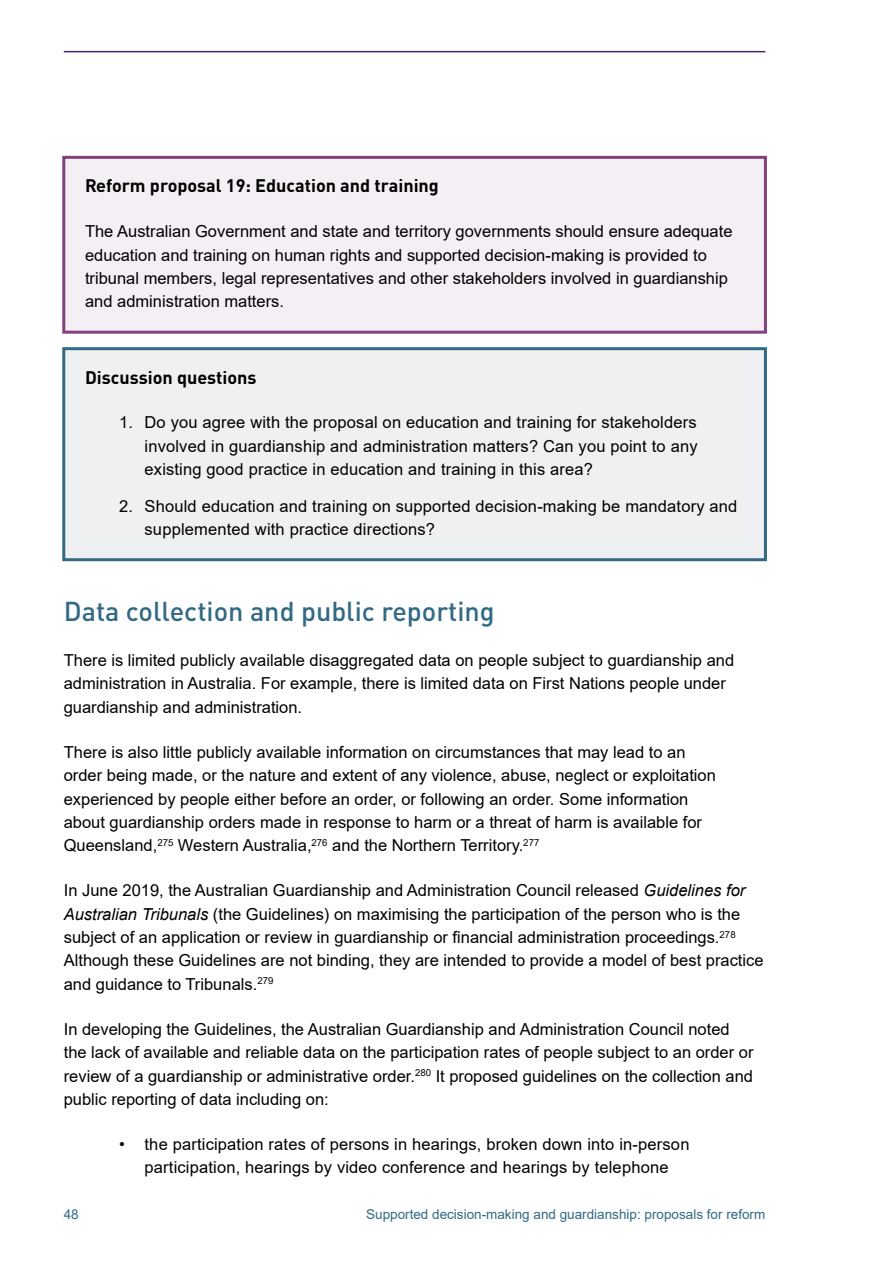
<style>
.page{position:relative;width:893px;height:1263px;background:#fff}
.page>*{position:absolute;margin:0;border:0;box-sizing:border-box;transform-origin:0 0}
.PHR_Heading_2{font:500 27px "DIN Pro";color:#326985}
.t1{font:700 18px "DIN Pro";color:#000}
.PHR_Body_Copy{font:16.5px/23.4px "Arial";color:#000}
.t2{font:13.5px "Arial";color:#326985}
.s1{font-style:italic}
</style>
<div class="page">
<hr style="left:64px;top:51px;width:701px;height:1px;background:#46276b">
<div style="left:62px;top:156px;width:705px;height:178px;background:#f4eff4;border:3px solid #843f81"></div>
<div style="left:62px;top:347px;width:705px;height:214px;background:#eff0f2;border:3px solid #326985"></div>
<p class="t1" style="left:85px;top:171px;width:355px">Reform proposal 19: Education and training</p>
<p class="PHR_Body_Copy" style="left:85px;top:219px;width:649px">The Australian Government and state and territory governments should ensure adequate education and training on human rights and supported decision-making is provided to tribunal members, legal representatives and other stakeholders involved in guardianship and administration matters.</p>
<p class="t1" style="left:85px;top:362px;width:173px">Discussion questions</p>
<p class="PHR_Body_Copy" style="left:145px;top:411px;width:554px;text-align:justify;text-indent:-26px">1. Do you agree with the proposal on education and training for stakeholders involved in guardianship and administration matters? Can you point to any existing good practice in education and training in this area?</p>
<p class="PHR_Body_Copy" style="left:145px;top:494px;width:594px;text-indent:-26px">2. Should education and training on supported decision-making be mandatory and supplemented with practice directions?</p>
<h2 class="PHR_Heading_2" style="left:64px;top:590px;width:432px">Data collection and public reporting</h2>
<p class="PHR_Body_Copy" style="left:64px;top:648px;width:672px">There is limited publicly available disaggregated data on people subject to guardianship and administration in Australia. For example, there is limited data on First Nations people under guardianship and administration.</p>
<p class="PHR_Body_Copy" style="left:64px;top:740px;width:654px">There is also little publicly available information on circumstances that may lead to an order being made, or the nature and extent of any violence, abuse, neglect or exploitation experienced by people either before an order, or following an order. Some information about guardianship orders made in response to harm or a threat of harm is available for Queensland,<sup>275</sup> Western Australia,<sup>276</sup> and the Northern Territory. <sup>277</sup></p>
<p class="PHR_Body_Copy" style="left:64px;top:878px;width:701px">In June 2019, the Australian Guardianship and Administration Council released <span class="s1">Guidelines for Australian Tribunals</span> (the Guidelines) on maximising the participation of the person who is the subject of an application or review in guardianship or financial administration proceedings.<sup>278<br></sup>Although these Guidelines are not binding, they are intended to provide a model of best practice and guidance to Tribunals. <sup>279</sup></p>
<p class="PHR_Body_Copy" style="left:64px;top:1017px;width:691px">In developing the Guidelines, the Australian Guardianship and Administration Council noted the lack of available and reliable data on the participation rates of people subject to an order or review of a guardianship or administrative order. <sup>280</sup> It proposed guidelines on the collection and public reporting of data including on:</p>
<p class="PHR_Body_Copy" style="left:119px;top:1132px;width:572px;text-align:center">• the participation rates of persons in hearings, broken down into in-person participation, hearings by video conference and hearings by telephone</p>
<p class="t2" style="left:64px;top:1205px;width:17px">48</p>
<p class="t2" style="left:366px;top:1205px;width:401px">Supported decision-making and guardianship: proposals for reform</p>
</div>
